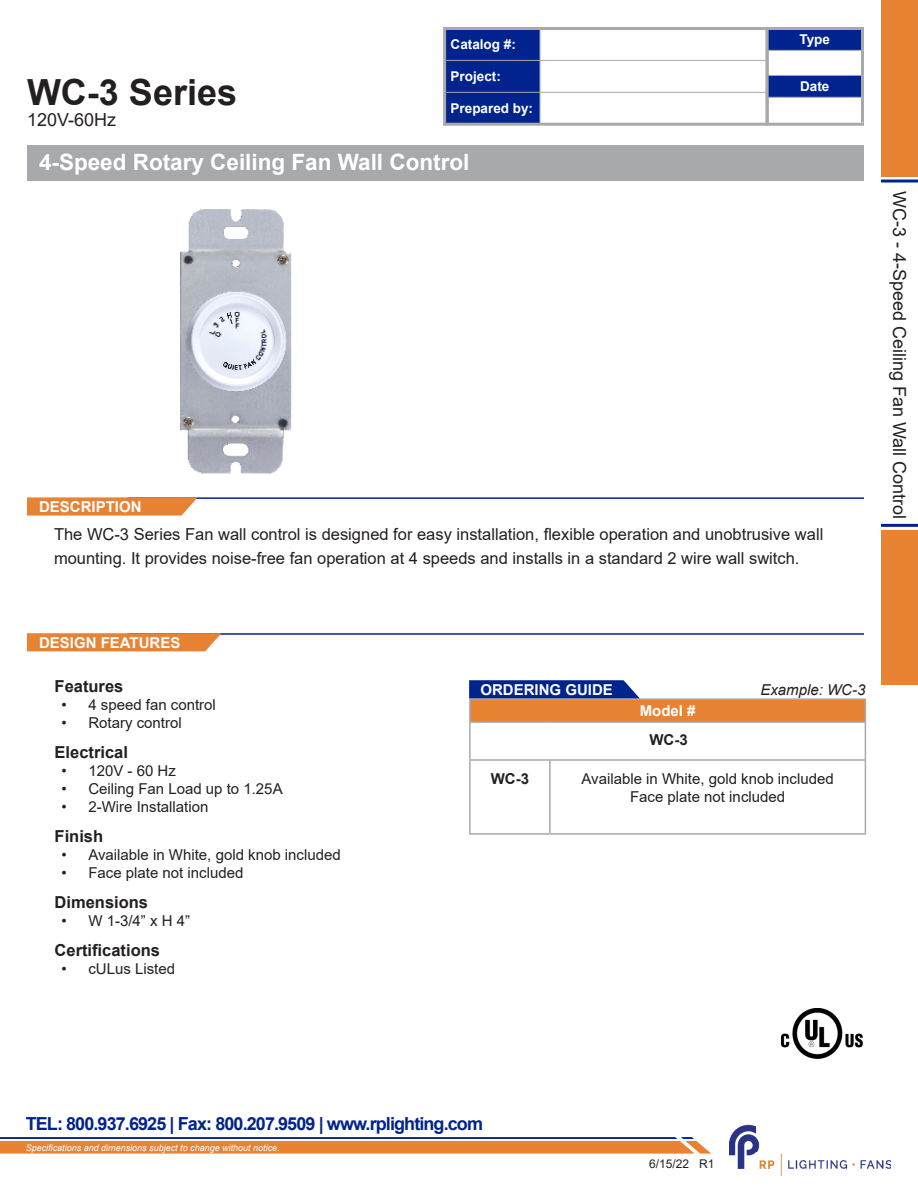
<style>
.page{position:relative;width:918px;height:1188px;background:#fff}
.page>*{position:absolute;margin:0;border:0;box-sizing:border-box;transform-origin:0 0}
.t1{font:700 36px "Arial";color:#231f20}
.t2{font:700 22.5px "Arial";color:#fff}
.t3{font:700 18px "Arial";letter-spacing:-.05em;color:#00238e}
.t4{font:18px "Arial";color:#231f20}
.t5{font:16.5px/24px "Arial";color:#231f20}
.t6{font:700 16.5px "Arial";color:#231f20}
.t7{font:15px "Arial";color:#231f20}
.t8{font:700 15px "Arial";color:#fff}
.t9{font:italic 15px "Arial";color:#231f20}
.t10{font:700 15px "Arial";color:#231f20}
.t11{font:700 13.5px "Arial";color:#fff}
.t12{font:12px "Arial";color:#231f20}
.t13{font:italic 9px "Arial";color:#fff}
</style>
<div class="page">
<div style="left:881px;top:0;width:37px;height:177px;background:#e88334"></div>
<div style="left:881px;top:530px;width:37px;height:154px;background:#e88334"></div>
<hr style="left:881px;top:180px;width:37px;height:3px;background:#00238e">
<hr style="left:881px;top:524px;width:37px;height:3px;background:#00238e">
<img style="left:729px;top:1124px;width:162px;height:52px">
<svg style="left:0;top:1137px;width:711px;height:17px;background:#d28c5e"></svg>
<div style="left:446px;top:30px;width:94px;height:93px;background:#00238e"></div>
<hr style="left:443px;top:27px;width:97px;height:3px;background:#a8a9ad">
<hr style="left:443px;top:30px;width:3px;height:30px;background:#a8a9ad">
<hr style="left:540px;top:27px;width:229px;height:3px;background:#a8a9ad">
<hr style="left:443px;top:60px;width:3px;height:32px;background:#a8a9ad">
<hr style="left:443px;top:92px;width:3px;height:31px;background:#a8a9ad">
<hr style="left:443px;top:123px;width:97px;height:3px;background:#a8a9ad">
<hr style="left:540px;top:123px;width:229px;height:3px;background:#a8a9ad">
<hr style="left:540px;top:30px;width:1px;height:30px;background:#a8a9ad">
<hr style="left:446px;top:60px;width:94px;height:1px;background:#a8a9ad">
<hr style="left:540px;top:60px;width:226px;height:1px;background:#a8a9ad">
<hr style="left:540px;top:61px;width:1px;height:31px;background:#a8a9ad">
<hr style="left:446px;top:92px;width:94px;height:1px;background:#a8a9ad">
<hr style="left:540px;top:92px;width:226px;height:1px;background:#a8a9ad">
<hr style="left:540px;top:93px;width:1px;height:30px;background:#a8a9ad">
<svg style="left:769px;top:30px;width:92px;height:67px"></svg>
<hr style="left:766px;top:27px;width:98px;height:3px;background:#a8a9ad">
<hr style="left:766px;top:30px;width:3px;height:20px;background:#a8a9ad">
<hr style="left:861px;top:30px;width:3px;height:20px;background:#a8a9ad">
<hr style="left:766px;top:50px;width:3px;height:25px;background:#a8a9ad">
<hr style="left:861px;top:50px;width:3px;height:25px;background:#a8a9ad">
<hr style="left:766px;top:75px;width:3px;height:22px;background:#a8a9ad">
<hr style="left:861px;top:75px;width:3px;height:22px;background:#a8a9ad">
<hr style="left:766px;top:97px;width:3px;height:26px;background:#a8a9ad">
<hr style="left:861px;top:97px;width:3px;height:26px;background:#a8a9ad">
<hr style="left:766px;top:123px;width:98px;height:3px;background:#a8a9ad">
<hr style="left:769px;top:50px;width:92px;height:1px;background:#a8a9ad">
<hr style="left:769px;top:75px;width:92px;height:1px;background:#a8a9ad">
<hr style="left:769px;top:97px;width:92px;height:1px;background:#a8a9ad">
<div style="left:27px;top:145px;width:837px;height:36px;background:#a8a9ad"></div>
<hr style="left:127px;top:497px;width:737px;height:2px;background:#00238e">
<svg style="left:27px;top:497px;width:171px;height:19px;background:#e88c45"></svg>
<hr style="left:127px;top:633px;width:737px;height:2px;background:#00238e">
<svg style="left:27px;top:633px;width:194px;height:18px;background:#e7883d"></svg>
<img style="left:180px;top:209px;width:112px;height:265px">
<img style="left:782px;top:1009px;width:80px;height:49px">
<div style="left:470px;top:699px;width:395px;height:23px;background:#e88334"></div>
<hr style="left:469px;top:698px;width:81px;height:2px;background:#a8a9ad">
<hr style="left:469px;top:700px;width:2px;height:21px;background:#a8a9ad">
<hr style="left:550px;top:698px;width:316px;height:2px;background:#a8a9ad">
<svg style="left:865px;top:700px;width:1px;height:21px"></svg>
<hr style="left:469px;top:721px;width:81px;height:2px;background:#a8a9ad">
<hr style="left:469px;top:723px;width:2px;height:36px;background:#a8a9ad">
<hr style="left:550px;top:721px;width:316px;height:2px;background:#a8a9ad">
<hr style="left:865px;top:723px;width:1px;height:36px;background:#a8a9ad">
<hr style="left:469px;top:759px;width:81px;height:2px;background:#a8a9ad">
<hr style="left:469px;top:761px;width:2px;height:72px;background:#a8a9ad">
<hr style="left:550px;top:759px;width:316px;height:2px;background:#a8a9ad">
<hr style="left:549px;top:761px;width:2px;height:72px;background:#a8a9ad">
<hr style="left:865px;top:761px;width:1px;height:72px;background:#a8a9ad">
<hr style="left:469px;top:833px;width:81px;height:2px;background:#a8a9ad">
<hr style="left:550px;top:833px;width:316px;height:2px;background:#a8a9ad">
<svg style="left:469px;top:680px;width:171px;height:18px;background:#103095"></svg>
<p class="t1" style="left:27px;top:67px;width:212px">WC-3 Series</p>
<p class="t4" style="left:27px;top:107px;width:91px">120V-60Hz</p>
<p class="t11" style="left:451px;top:35px;width:67px">Catalog #:</p>
<p class="t11" style="left:451px;top:67px;width:52px">Project:</p>
<p class="t11" style="left:451px;top:99px;width:84px">Prepared by:</p>
<p class="t2" style="left:39px;top:146px;width:432px">4-Speed Rotary Ceiling Fan Wall Control</p>
<p class="t8" style="left:39px;top:496px;width:104px">DESCRIPTION</p>
<p class="t11" style="left:800px;top:30px;width:32px">Type</p>
<p class="t11" style="left:800px;top:77px;width:31px">Date</p>
<p class="t5" style="left:54px;top:522px;width:771px">The WC-3 Series Fan wall control is designed for easy installation, flexible operation and unobtrusive wall mounting. It provides noise-free fan operation at 4 speeds and installs in a standard 2 wire wall switch.</p>
<p class="t4" style="left:912px;top:191px;width:330px;rotate:90deg">WC-3 - 4-Speed Ceiling Fan Wall Control</p>
<p class="t8" style="left:39px;top:632px;width:143px">DESIGN FEATURES</p>
<p class="t6" style="left:55px;top:675px;width:70px">Features</p>
<p class="t7" style="left:61px;top:695px;width:156px">• 4 speed fan control</p>
<p class="t7" style="left:61px;top:713px;width:122px">• Rotary control</p>
<p class="t6" style="left:55px;top:741px;width:75px">Electrical</p>
<p class="t7" style="left:61px;top:761px;width:116px">• 120V - 60 Hz</p>
<p class="t7" style="left:61px;top:779px;width:223px">• Ceiling Fan Load up to 1.25A</p>
<p class="t7" style="left:61px;top:797px;width:149px">• 2-Wire Installation</p>
<p class="t6" style="left:55px;top:825px;width:50px">Finish</p>
<p class="t7" style="left:61px;top:845px;width:281px">• Available in White, gold knob included</p>
<p class="t7" style="left:61px;top:863px;width:184px">• Face plate not included</p>
<p class="t6" style="left:55px;top:891px;width:95px">Dimensions</p>
<p class="t7" style="left:61px;top:911px;width:130px">• W 1-3/4” x H 4”</p>
<p class="t6" style="left:55px;top:939px;width:107px">Certifications</p>
<p class="t7" style="left:61px;top:959px;width:115px">• cULus Listed</p>
<p class="t8" style="left:480px;top:679px;width:134px">ORDERING GUIDE</p>
<p class="t9" style="left:760px;top:680px;width:107px">Example: WC-3</p>
<p class="t8" style="left:640px;top:700px;width:57px">Model #</p>
<p class="t10" style="left:649px;top:729px;width:40px">WC-3</p>
<p class="t10" style="left:491px;top:769px;width:40px">WC-3</p>
<p class="t7" style="left:581px;top:769px;width:254px">Available in White, gold knob included</p>
<p class="t7" style="left:630px;top:787px;width:157px">Face plate not included</p>
<p class="t3" style="left:26px;top:1111px;width:459px">TEL: 800.937.6925 | Fax: 800.207.9509 | www.rplighting.com</p>
<p class="t13" style="left:26px;top:1142px;width:256px">Specifications and dimensions subject to change without notice.</p>
<p class="t12" style="left:649px;top:1155px;width:67px">6/15/22 R1</p>
</div>
